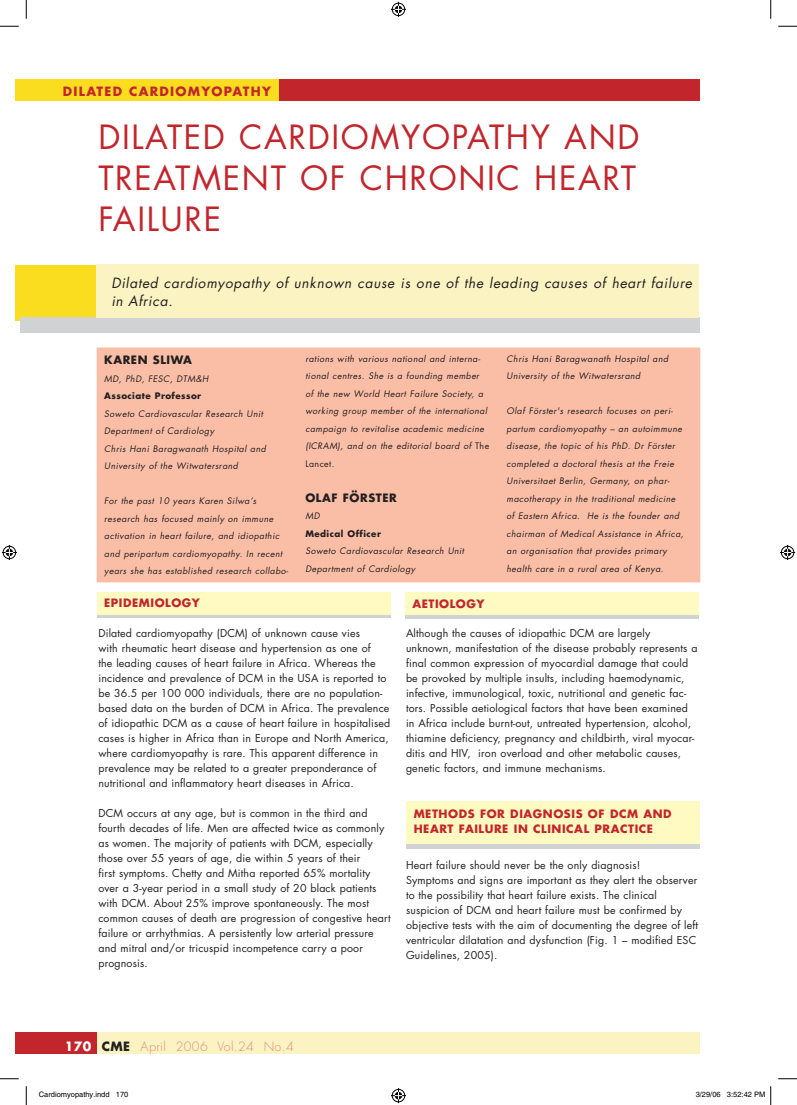
<style>
.page{position:relative;width:797px;height:1105px;background:#fff}
.page>*{position:absolute;margin:0;border:0;box-sizing:border-box;transform-origin:0 0}
.t1{font:32.5px/41.2px "Futura";letter-spacing:.05em;color:#c2262c;text-align:justify}
.t2{font:italic 13.75px/17.5px "Futura";letter-spacing:.05em;color:#231f20}
.t3{font:300 12.5px "Futura";letter-spacing:.03em;color:#db9079}
.t4{font:700 12.5px "Futura";letter-spacing:.1em;color:#c2262c}
.t5{font:700 11.25px/15px "Futura";letter-spacing:.05em;color:#c2262c}
.t6{font:700 11.25px "Futura";letter-spacing:.05em;color:#231f20}
.t7{font:10.62px/15px "Futura";letter-spacing:.015em;color:#231f20}
.t8{font:italic 8.75px/17.5px "Futura";letter-spacing:.05em;color:#231f20}
.t9{font:700 8.75px "Futura";letter-spacing:.05em;color:#231f20}
.t10{font:7.5px "Helvetica";color:#000}
.s1{font-style:normal}
.s2{font-weight:700;color:#fff}
.s3{font-weight:700;color:#231f20}
</style>
<div class="page">
<div style="left:24px;top:79px;width:675px;height:21px;background:#c2262c"></div>
<div style="left:16px;top:79px;width:262px;height:21px;background:#fadd1f"></div>
<div style="left:24px;top:1033px;width:675px;height:21px;background:#fcf3c2"></div>
<div style="left:16px;top:1033px;width:81px;height:21px;background:#c2262c"></div>
<div style="left:16px;top:265px;width:81px;height:56px;background:#fadd1f"></div>
<div style="left:20px;top:317px;width:679px;height:16px;background:#d1d2d4"></div>
<div style="left:96px;top:265px;width:602px;height:53px;background:#fcf3c2"></div>
<div style="left:97px;top:348px;width:602px;height:234px;background:#fabea7"></div>
<div style="left:97px;top:597px;width:293px;height:21px;background:#d1d2d4"></div>
<div style="left:97px;top:592px;width:293px;height:23px;background:#fffac1"></div>
<div style="left:405px;top:597px;width:293px;height:21px;background:#d1d2d4"></div>
<div style="left:405px;top:593px;width:293px;height:22px;background:#fffac1"></div>
<div style="left:407px;top:808px;width:292px;height:41px;background:linear-gradient(to right,#d1d2d4,#d1d2d4)"></div>
<div style="left:407px;top:801px;width:292px;height:42px;background:#fffac1"></div>
<svg style="left:0;top:25px;width:19px;height:2px"></svg>
<svg style="left:778px;top:25px;width:19px;height:2px"></svg>
<svg style="left:0;top:1078px;width:19px;height:1px"></svg>
<svg style="left:778px;top:1078px;width:19px;height:1px"></svg>
<svg style="left:25px;top:0;width:2px;height:19px"></svg>
<svg style="left:25px;top:1086px;width:2px;height:19px"></svg>
<svg style="left:770px;top:0;width:1px;height:19px"></svg>
<svg style="left:391px;top:2px;width:15px;height:15px"></svg>
<svg style="left:391px;top:1088px;width:15px;height:15px"></svg>
<svg style="left:2px;top:545px;width:15px;height:15px"></svg>
<svg style="left:780px;top:545px;width:15px;height:15px"></svg>
<svg style="left:770px;top:1086px;width:1px;height:19px"></svg>
<p class="t4" style="left:63px;top:83px;width:10px">DILATED</p>
<p class="t4" style="left:129px;top:83px;width:20px">CARDI</p>
<p class="t4" style="left:175px;top:83px;width:68px">OMYOPATHY</p>
<h1 class="t1" style="left:98px;top:116px;width:539px">Dilated cardiomyopathy and treatment of chronic heart failure</h1>
<p class="t2" style="left:111px;top:274px;width:582px">Dilated cardiomyopathy of unknown cause is one of the leading causes of heart failure in Africa.</p>
<p class="t6" style="left:104px;top:352px;width:89px">KAREN SLIWA</p>
<p class="t8" style="left:104px;top:370px;width:106px">MD, PhD, FESC, DTM&amp;H</p>
<p class="t9" style="left:104px;top:390px;width:98px">ASSOCIATE PROFESSOR</p>
<p class="t8" style="left:104px;top:405px;width:163px">Soweto Cardiovascular Research Unit Department of Cardiology<br>Chris Hani Baragwanath Hospital and University of the Witwatersrand</p>
<p class="t8" style="left:104px;top:492px;width:186px">For the past 10 years Karen Silwa’s research has focused mainly on immune activation in heart failure, and idiopathic and peripartum cardiomyopathy. In recent years she has established research collabo-</p>
<p class="t8" style="left:305px;top:350px;width:185px">rations with various national and interna&shy;tional centres. She is a founding member<br>of the new World Heart Failure Society, a working group member of the international campaign to revitalise academic medicine (ICRAM), and on the editorial board of <span class="s1">The Lancet.</span></p>
<p class="t6" style="left:305px;top:490px;width:93px">OLAF FÖRSTER</p>
<p class="t8" style="left:305px;top:507px;width:16px">MD</p>
<p class="t9" style="left:305px;top:528px;width:77px">MEDICAL OFFICER</p>
<p class="t8" style="left:305px;top:542px;width:160px">Soweto Cardiovascular Research Unit<br>Department of Cardiology</p>
<p class="t5" style="left:104px;top:595px;width:97px">EPIDEMIOLOGY</p>
<p class="t5" style="left:412px;top:595px;width:74px">AETIOLOGY</p>
<p class="t8" style="left:506px;top:350px;width:163px">Chris Hani Baragwanath Hospital and<br>University of the Witwatersrand</p>
<p class="t8" style="left:506px;top:402px;width:178px">Olaf Förster's research focuses on peri&shy;partum cardiomyopathy – an autoimmune disease, the topic of his PhD. Dr Förster completed a doctoral thesis at the Freie Universitaet Berlin, Germany, on phar&shy;macotherapy in the traditional medicine of Eastern Africa. He is the founder and chairman of Medical Assistance in Africa, an organisation that provides primary health care in a rural area of Kenya.</p>
<p class="t7" style="left:98px;top:626px;width:293px">Dilated cardiomyopathy (DCM) of unknown cause vies<br>with rheumatic heart disease and hypertension as one of<br>the leading causes of heart failure in Africa. Whereas the incidence and prevalence of DCM in the USA is reported to be 36.5 per 100 000 individuals, there are no population&shy;based data on the burden of DCM in Africa. The prevalence of idiopathic DCM as a cause of heart failure in hospitalised cases is higher in Africa than in Europe and North America, where cardiomyopathy is rare. This apparent difference in prevalence may be related to a greater preponderance of nutritional and inflammatory heart diseases in Africa.</p>
<p class="t7" style="left:98px;top:806px;width:294px">DCM occurs at any age, but is common in the third and fourth decades of life. Men are affected twice as commonly as women. The majority of patients with DCM, especially those over 55 years of age, die within 5 years of their<br>first symptoms. Chetty and Mitha reported 65% mortality over a 3-year period in a small study of 20 black patients with DCM. About 25% improve spontaneously. The most common causes of death are progression of congestive heart failure or arrhythmias. A persistently low arterial pressure and mitral and/or tricuspid incompetence carry a poor prognosis.</p>
<p class="t7" style="left:406px;top:626px;width:293px">Although the causes of idiopathic DCM are largely unknown, manifestation of the disease probably represents a final common expression of myocardial damage that could be provoked by multiple insults, including haemodynamic, infective, immunological, toxic, nutritional and genetic fac&shy;tors. Possible aetiological factors that have been examined in Africa include burnt-out, untreated hypertension, alcohol, thiamine deficiency, pregnancy and childbirth, viral myocar&shy;ditis and HIV, iron overload and other metabolic causes, genetic factors, and immune mechanisms.</p>
<p class="t5" style="left:413px;top:806px;width:259px">METHODS FOR DIAGNOSIS OF DCM AND<br>HEART FAILURE IN C LINICAL PRACTIC E</p>
<p class="t7" style="left:406px;top:858px;width:294px">Heart failure should never be the only diagnosis!<br>Symptoms and signs are important as they alert the observer to the possibility that heart failure exists. The clinical suspicion of DCM and heart failure must be confirmed by objective tests with the aim of documenting the degree of left ventricular dilatation and dysfunction (Fig. 1 – modified ESC Guidelines, 2005).</p>
<p class="t3" style="left:65px;top:1038px;width:230px"><span class="s2">170</span> <span class="s3">CME</span> April 2006 Vol.24 No.4</p>
<p class="t10" style="left:39px;top:1090px;width:91px">Cardiomyopathy.indd 170</p>
<p class="t10" style="left:695px;top:1090px;width:71px">3/29/06 3:52:42 PM</p>
</div>
